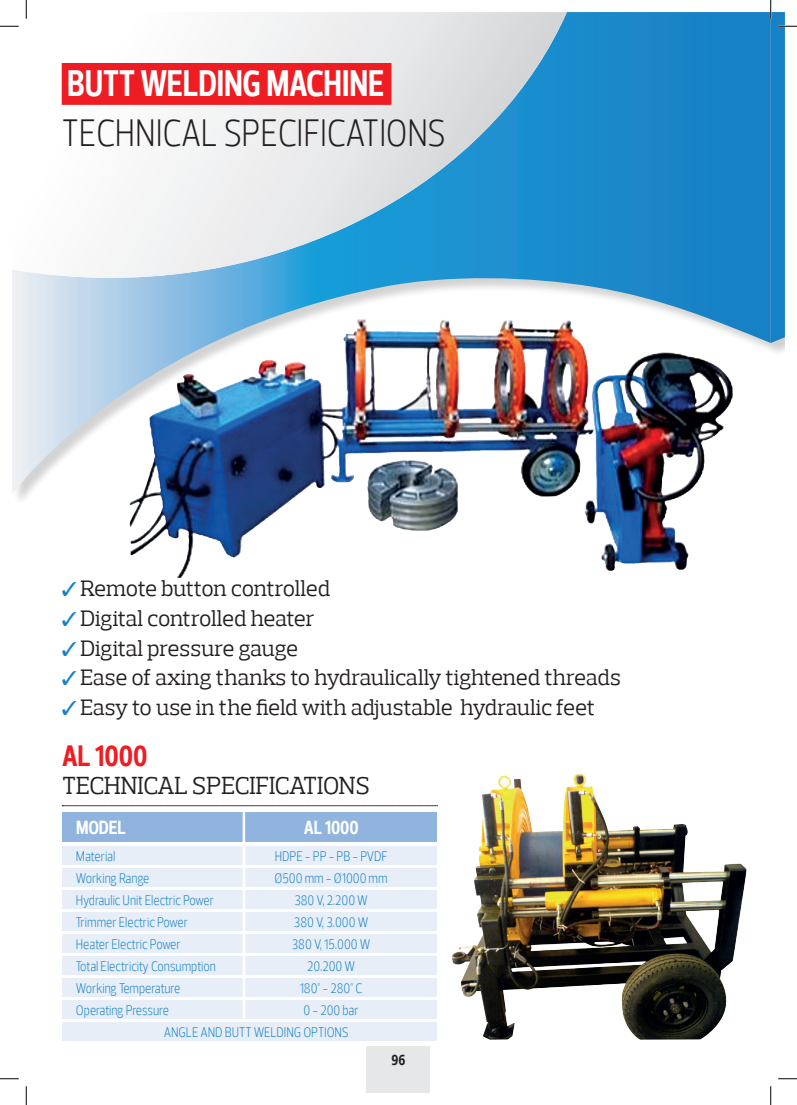
<style>
.page{position:relative;width:797px;height:1105px;background:#fff}
.page>*{position:absolute;margin:0;border:0;box-sizing:border-box;transform-origin:0 0}
.t1{font:300 condensed 38.75px "Prelo";letter-spacing:-.01em;color:#231f20}
.t2{font:700 37.5px "Prelo Condensed Bold R";color:#fff;scale:.95 1}
.t3{font:700 30px "Prelo Condensed Bold R";color:#ee1d23}
.t4{font:25px "Prelo Slab Book";letter-spacing:-.015em;color:#231f20}
.t5{font:22.5px/29.8px "Prelo Slab Book";letter-spacing:-.01em;color:#231f20}
.t6{font:700 19.25px "Prelo Condensed Bold R";color:#fff}
.t7{font:700 15px "Prelo Condensed Bold R";color:#231f20}
.t8{font:300 condensed 14.12px/22px "Prelo";color:#1681c5}
.t9{font:300 condensed 14.12px "Prelo";letter-spacing:-.02em;color:#1681c5}
</style>
<div class="page">
<div style="left:13px;top:12px;width:772px;height:495px;background:#231f20;opacity:.2"></div>
<img style="left:12px;top:12px;width:758px;height:482px">
<div style="left:771px;top:12px;width:14px;height:495px;background:#fff"></div>
<svg style="left:12px;top:12px;width:555px;height:266px"></svg>
<div style="left:62px;top:63px;width:329px;height:42px;background:#ee1d23"></div>
<img style="left:222px;top:320px;width:138px;height:89px">
<img style="left:414px;top:774px;width:333px;height:267px">
<svg style="left:62px;top:805px;width:375px;height:1px"></svg>
<div style="left:62px;top:812px;width:374px;height:29px;background:#91b4de"></div>
<div style="left:62px;top:846px;width:374px;height:19px;background:#e7eef8"></div>
<div style="left:62px;top:868px;width:374px;height:19px;background:#e7eef8"></div>
<div style="left:62px;top:891px;width:374px;height:18px;background:#e7eef8"></div>
<div style="left:62px;top:913px;width:374px;height:18px;background:#e7eef8"></div>
<div style="left:62px;top:935px;width:374px;height:18px;background:#e7eef8"></div>
<div style="left:62px;top:957px;width:374px;height:18px;background:#e7eef8"></div>
<div style="left:62px;top:979px;width:374px;height:18px;background:#e7eef8"></div>
<div style="left:62px;top:1001px;width:374px;height:18px;background:#e7eef8"></div>
<div style="left:62px;top:1023px;width:374px;height:18px;background:#e7eef8"></div>
<hr style="left:243px;top:812px;width:2px;height:207px;background:#fff">
<div style="left:367px;top:1047px;width:63px;height:46px;background:#e6e7e9"></div>
<svg style="left:0;top:25px;width:19px;height:2px"></svg>
<svg style="left:0;top:1078px;width:19px;height:1px"></svg>
<svg style="left:778px;top:1078px;width:19px;height:1px"></svg>
<svg style="left:25px;top:0;width:2px;height:19px"></svg>
<svg style="left:25px;top:1086px;width:2px;height:19px"></svg>
<svg style="left:770px;top:0;width:27px;height:343px"></svg>
<svg style="left:770px;top:1086px;width:1px;height:19px"></svg>
<h2 class="t2" style="left:67px;top:60px;width:19px">BUTT</h2>
<h2 class="t2" style="left:140px;top:60px;width:19px">WELDING</h2>
<h2 class="t2" style="left:266px;top:60px;width:95px">MACHINE</h2>
<h1 class="t1" style="left:62px;top:109px;width:19px">techn</h1>
<h1 class="t1" style="left:156px;top:109px;width:292px">Ical specIfIcatIons</h1>
<h3 class="t5" style="left:80px;top:573px;width:542px">Remote button controlled<br>Digital controlled heater<br>Digital pressure gauge<br>Ease of axing thanks to hydraulically tightened threads Easy to use in the field with adjustable hydraulic feet</h3>
<h3 class="t3" style="left:62px;top:738px;width:87px">AL 1000</h3>
<h3 class="t4" style="left:62px;top:770px;width:16px">techn</h3>
<h3 class="t4" style="left:137px;top:770px;width:21px">Ical</h3>
<h3 class="t4" style="left:192px;top:770px;width:15px">spec</h3>
<h3 class="t4" style="left:249px;top:770px;width:90px">IfIcatIons</h3>
<h3 class="t6" style="left:76px;top:815px;width:51px">Model</h3>
<h3 class="t6" style="left:304px;top:815px;width:56px">AL 1000</h3>
<p class="t8" style="left:76px;top:845px;width:41px">Material</p>
<p class="t8" style="left:275px;top:845px;width:113px">HDPE - PP - PB - PVDF</p>
<p class="t9" style="left:76px;top:869px;width:75px">Working Range</p>
<p class="t8" style="left:274px;top:867px;width:115px">Ø500 mm - Ø1000 mm</p>
<p class="t8" style="left:76px;top:889px;width:140px">Hydraulic Unit Electric Power</p>
<p class="t8" style="left:294px;top:889px;width:75px">380 V, 2.200 W</p>
<p class="t8" style="left:76px;top:911px;width:114px">Trimmer Electric Power</p>
<p class="t8" style="left:294px;top:911px;width:76px">380 V, 3.000 W</p>
<p class="t8" style="left:76px;top:933px;width:106px">Heater Electric Power</p>
<p class="t8" style="left:292px;top:933px;width:80px">380 V, 15.000 W</p>
<p class="t8" style="left:76px;top:955px;width:141px">Total Electricity Consumption</p>
<p class="t8" style="left:307px;top:955px;width:49px">20.200 W</p>
<p class="t8" style="left:76px;top:977px;width:106px">Working Temperature</p>
<p class="t8" style="left:300px;top:977px;width:64px">180° - 280° C</p>
<p class="t8" style="left:76px;top:999px;width:94px">Operating Pressure</p>
<p class="t8" style="left:164px;top:999px;width:196px;text-indent:139px">0 - 200 bar<br>ANGLE AND BUTT WELDING OPTIONS</p>
<p class="t7" style="left:391px;top:1050px;width:15px">96</p>
</div>
